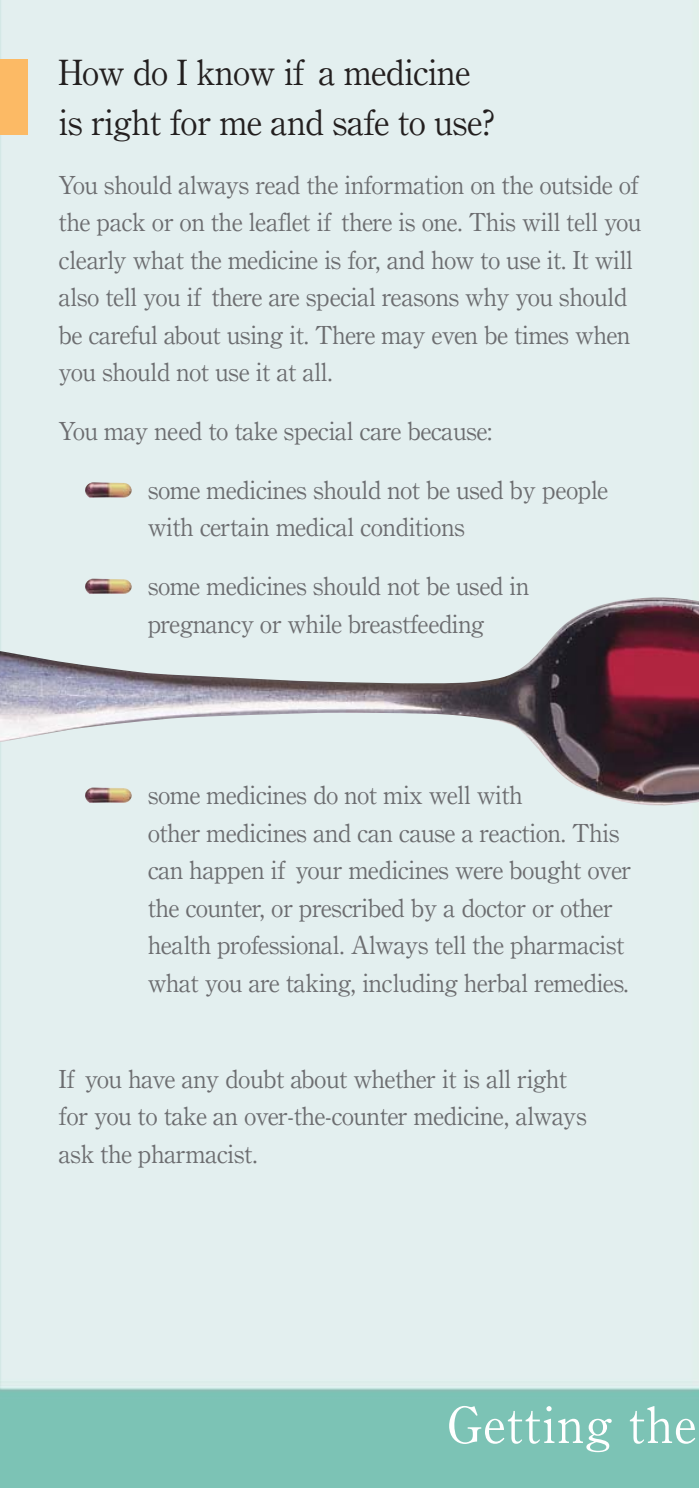
<style>
.page{position:relative;width:699px;height:1488px;background:#fff}
.page>*{position:absolute;margin:0;border:0;box-sizing:border-box;transform-origin:0 0}
.t1{font:50px "Century OSMT";letter-spacing:.04em;color:#fff}
.t2{font:35px/50px "Century OSMT";color:#231f1f}
.t3{font:25px/37.5px "Century OSMT";color:#6c6d70}
</style>
<div class="page">
<img style="left:0;top:0;width:699px;height:1488px">
<div style="left:0;top:60px;width:28px;height:75px;background:#fcba65"></div>
<img style="left:84px;top:578px;width:48px;height:11px">
<img style="left:84px;top:482px;width:48px;height:16px">
<img style="left:0;top:589px;width:699px;height:219px">
<h2 class="t2" style="left:59px;top:51px;width:437px">How do I know if a medicine is right for me and safe to use?</h2>
<p class="t3" style="left:59px;top:168px;width:584px">You should always read the information on the outside of the pack or on the leaflet if there is one. This will tell you clearly what the medicine is for, and how to use it. It will also tell you if there are special reasons why you should be careful about using it. There may even be times when you should not use it at all.</p>
<p class="t3" style="left:59px;top:415px;width:435px">You may need to take special care because:</p>
<p class="t3" style="left:148px;top:473px;width:461px">some medicines should not be used by people with certain medical conditions</p>
<p class="t3" style="left:148px;top:570px;width:383px">some medicines should not be used in pregnancy or while breastfeeding</p>
<p class="t3" style="left:148px;top:778px;width:484px">some medicines do not mix well with<br>other medicines and can cause a reaction. This can happen if your medicines were bought over the counter, or prescribed by a doctor or other health professional. Always tell the pharmacist what you are taking, including herbal remedies.</p>
<p class="t3" style="left:59px;top:1062px;width:529px">If you have any doubt about whether it is all right for you to take an over-the-counter medicine, always ask the pharmacist.</p>
<h1 class="t1" style="left:448px;top:1407px;width:249px">Getting the</h1>
</div>
